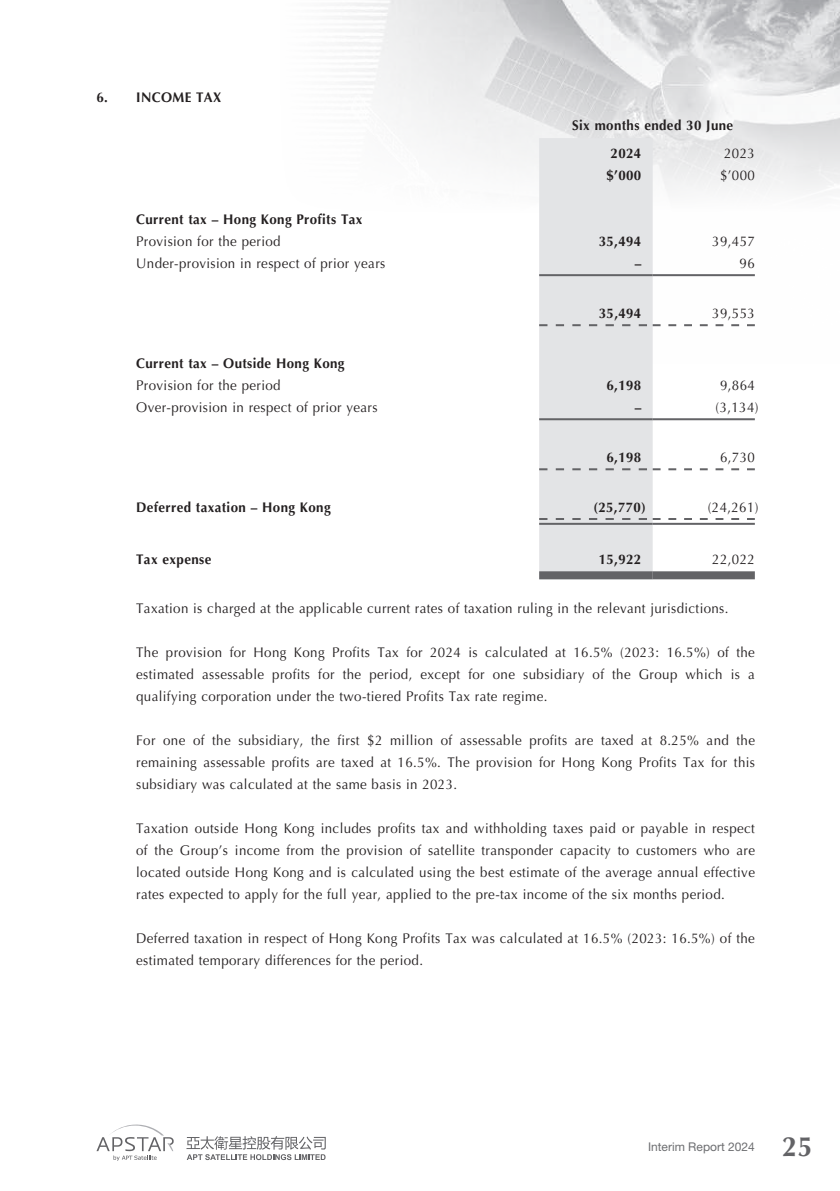
<style>
.page{position:relative;width:840px;height:1191px;background:#fff}
.page>*{position:absolute;margin:0;border:0;box-sizing:border-box;transform-origin:0 0}
.t1{font:700 28px "Optima LT Std";color:#636366;scale:.95 1}
.t2{font:14px/22px "Optima LT Std";letter-spacing:.03em;color:#231f20;text-align:justify;scale:.95 1}
.t3{font:700 14px/27.6px "Optima LT Std";letter-spacing:.03em;color:#231f20;scale:.95 1}
.t4{font:12px "Helvetica Neue LT Std";color:#6c6d70}
</style>
<div class="page">
<svg style="left:96px;top:1124px;width:78px;height:36px"></svg>
<svg style="left:186px;top:1136px;width:139px;height:24px"></svg>
<img style="left:334px;top:0;width:505px;height:363px">
<div style="left:539px;top:138px;width:113px;height:433px;background:#e3e4e6"></div>
<hr style="left:539px;top:274px;width:113px;height:2px;background:#636366">
<hr style="left:652px;top:274px;width:102px;height:2px;background:#636366">
<svg style="left:539px;top:324px;width:107px;height:2px"></svg>
<svg style="left:652px;top:324px;width:102px;height:2px"></svg>
<hr style="left:539px;top:418px;width:113px;height:2px;background:#636366">
<hr style="left:652px;top:418px;width:102px;height:2px;background:#636366">
<svg style="left:539px;top:468px;width:107px;height:2px"></svg>
<svg style="left:652px;top:468px;width:102px;height:2px"></svg>
<svg style="left:539px;top:518px;width:107px;height:2px"></svg>
<hr style="left:539px;top:523px;width:113px;height:2px;background:#636366">
<svg style="left:652px;top:518px;width:102px;height:2px"></svg>
<hr style="left:652px;top:523px;width:102px;height:2px;background:#636366">
<div style="left:539px;top:571px;width:113px;height:8px;background:#636366"></div>
<div style="left:652px;top:571px;width:102px;height:8px;background:#636366"></div>
<p class="t3" style="left:96px;top:84px;width:133px">6. INCOME TAX</p>
<p class="t3" style="left:610px;top:112px;width:130px;text-indent:-38px">Six months ended 30 June<br>2024</p>
<p class="t2" style="left:723px;top:142px;width:34px">2023</p>
<p class="t3" style="left:606px;top:161px;width:38px">$’000</p>
<p class="t2" style="left:719px;top:164px;width:38px">$’000</p>
<p class="t3" style="left:136px;top:205px;width:239px">Current tax – Hong Kong Profits Tax</p>
<p class="t2" style="left:136px;top:230px;width:153px">Provision for the period</p>
<p class="t3" style="left:598px;top:227px;width:46px">35,494</p>
<p class="t2" style="left:711px;top:230px;width:46px">39,457</p>
<p class="t2" style="left:136px;top:252px;width:263px">Under-provision in respect of prior years</p>
<p class="t3" style="left:634px;top:249px;width:9px">–</p>
<p class="t2" style="left:739px;top:252px;width:17px">96</p>
<p class="t3" style="left:598px;top:299px;width:46px">35,494</p>
<p class="t2" style="left:711px;top:302px;width:46px">39,553</p>
<p class="t3" style="left:136px;top:349px;width:221px">Current tax – Outside Hong Kong</p>
<p class="t2" style="left:136px;top:374px;width:153px">Provision for the period</p>
<p class="t3" style="left:606px;top:371px;width:38px">6,198</p>
<p class="t2" style="left:719px;top:374px;width:38px">9,864</p>
<p class="t2" style="left:136px;top:396px;width:255px">Over-provision in respect of prior years</p>
<p class="t3" style="left:634px;top:393px;width:9px">–</p>
<p class="t2" style="left:715px;top:396px;width:47px">(3,134)</p>
<p class="t3" style="left:606px;top:443px;width:38px">6,198</p>
<p class="t2" style="left:719px;top:446px;width:38px">6,730</p>
<p class="t3" style="left:136px;top:493px;width:206px">Deferred taxation – Hong Kong</p>
<p class="t3" style="left:593px;top:493px;width:56px">(25,770)</p>
<p class="t2" style="left:707px;top:496px;width:55px">(24,261)</p>
<p class="t3" style="left:136px;top:546px;width:81px">Tax expense</p>
<p class="t3" style="left:598px;top:546px;width:46px">15,922</p>
<p class="t2" style="left:711px;top:549px;width:46px">22,022</p>
<p class="t2" style="left:136px;top:597px;width:624px">Taxation is charged at the applicable current rates of taxation ruling in the relevant jurisdictions.</p>
<p class="t2" style="left:136px;top:641px;width:652px">The provision for Hong Kong Profits Tax for 2024 is calculated at 16.5% (2023: 16.5%) of the estimated assessable profits for the period, except for one subsidiary of the Group which is a qualifying corporation under the two-tiered Profits Tax rate regime.</p>
<p class="t2" style="left:136px;top:729px;width:652px">For one of the subsidiary, the first $2 million of assessable profits are taxed at 8.25% and the remaining assessable profits are taxed at 16.5%. The provision for Hong Kong Profits Tax for this subsidiary was calculated at the same basis in 2023.</p>
<p class="t2" style="left:136px;top:817px;width:652px">Taxation outside Hong Kong includes profits tax and withholding taxes paid or payable in respect of the Group’s income from the provision of satellite transponder capacity to customers who are located outside Hong Kong and is calculated using the best estimate of the average annual effective rates expected to apply for the full year, applied to the pre-tax income of the six months period.</p>
<p class="t2" style="left:136px;top:927px;width:652px">Deferred taxation in respect of Hong Kong Profits Tax was calculated at 16.5% (2023: 16.5%) of the estimated temporary differences for the period.</p>
<p class="t4" style="left:647px;top:1140px;width:108px">Interim Report 2024</p>
<h1 class="t1" style="left:781px;top:1130px;width:33px">25</h1>
</div>
